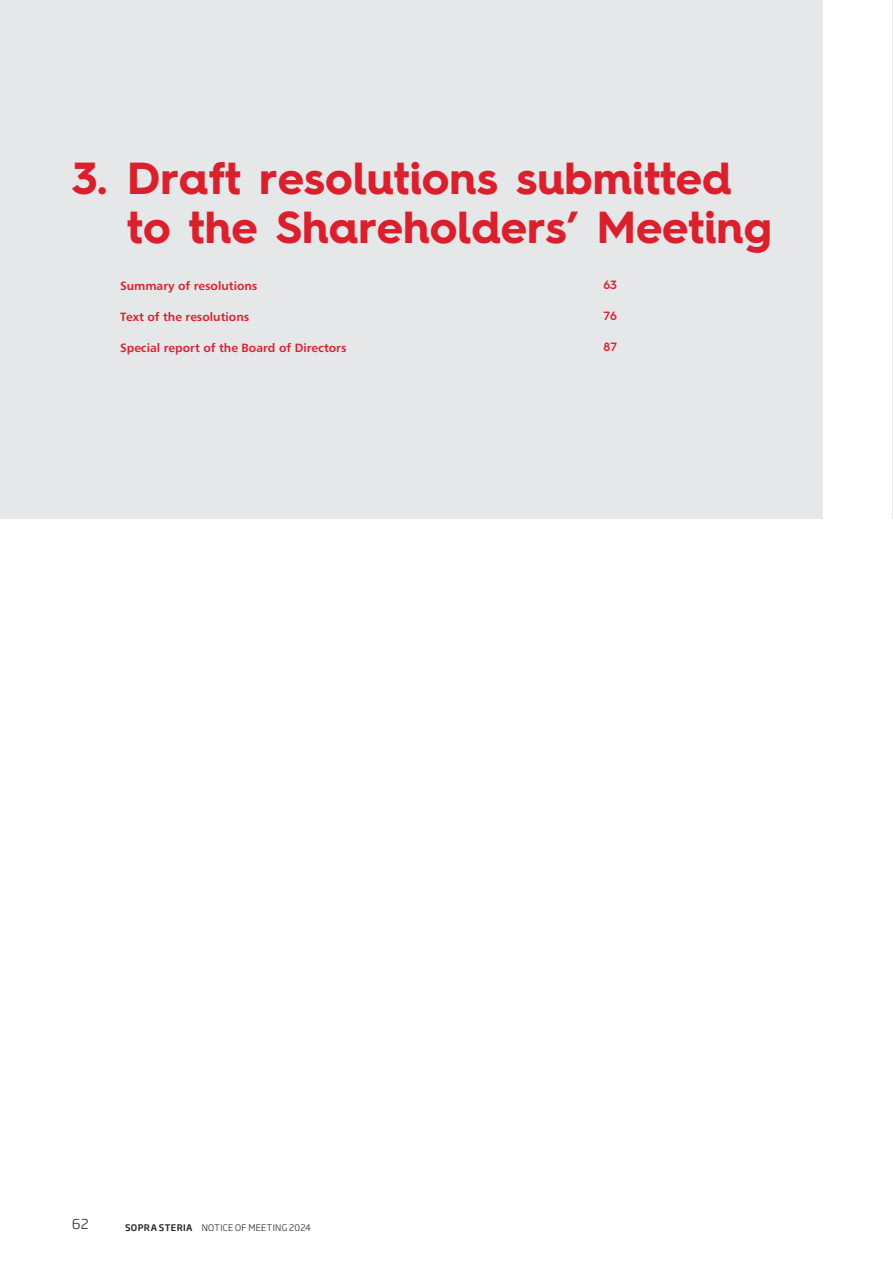
<style>
.page{position:relative;width:893px;height:1263px;background:#fff}
.page>*{position:absolute;margin:0;border:0;box-sizing:border-box;transform-origin:0 0}
.t1{font:700 45px/48.3px "Hurme Geometric Sans 4";color:#da202d}
.t2{font:300 13.5px "Soho Gothic Pro";color:#231f20}
.t3{font:12px "Humanist 777 BT Bold B";color:#da202d}
.t4{font:600 12px "Hurme Geometric Sans 4";color:#da202d}
.t5{font:300 9px "Soho Gothic Pro";letter-spacing:.035em;color:#231f20}
.s1{font-weight:500}
</style>
<div class="page">
<div style="left:0;top:0;width:823px;height:518px;background:#e6e7e9"></div>
<h1 class="t1" style="left:127px;top:154px;width:646px;text-indent:-55px">3. Draft resolutions submitted to the Shareholders’ Meeting</h1>
<p class="t3" style="left:120px;top:278px;width:139px">Summary of resolutions</p>
<p class="t4" style="left:603px;top:276px;width:15px">63</p>
<p class="t3" style="left:120px;top:309px;width:131px">Text of the resolutions</p>
<p class="t4" style="left:604px;top:307px;width:15px">76</p>
<p class="t3" style="left:120px;top:341px;width:228px">Special report of the Board of Directors</p>
<p class="t4" style="left:604px;top:338px;width:15px">87</p>
<p class="t2" style="left:72px;top:1214px;width:18px">62</p>
<p class="t5" style="left:125px;top:1221px;width:187px"><span class="s1">SOPRA STERIA</span> NOTICE OF MEETING 2024</p>
</div>
